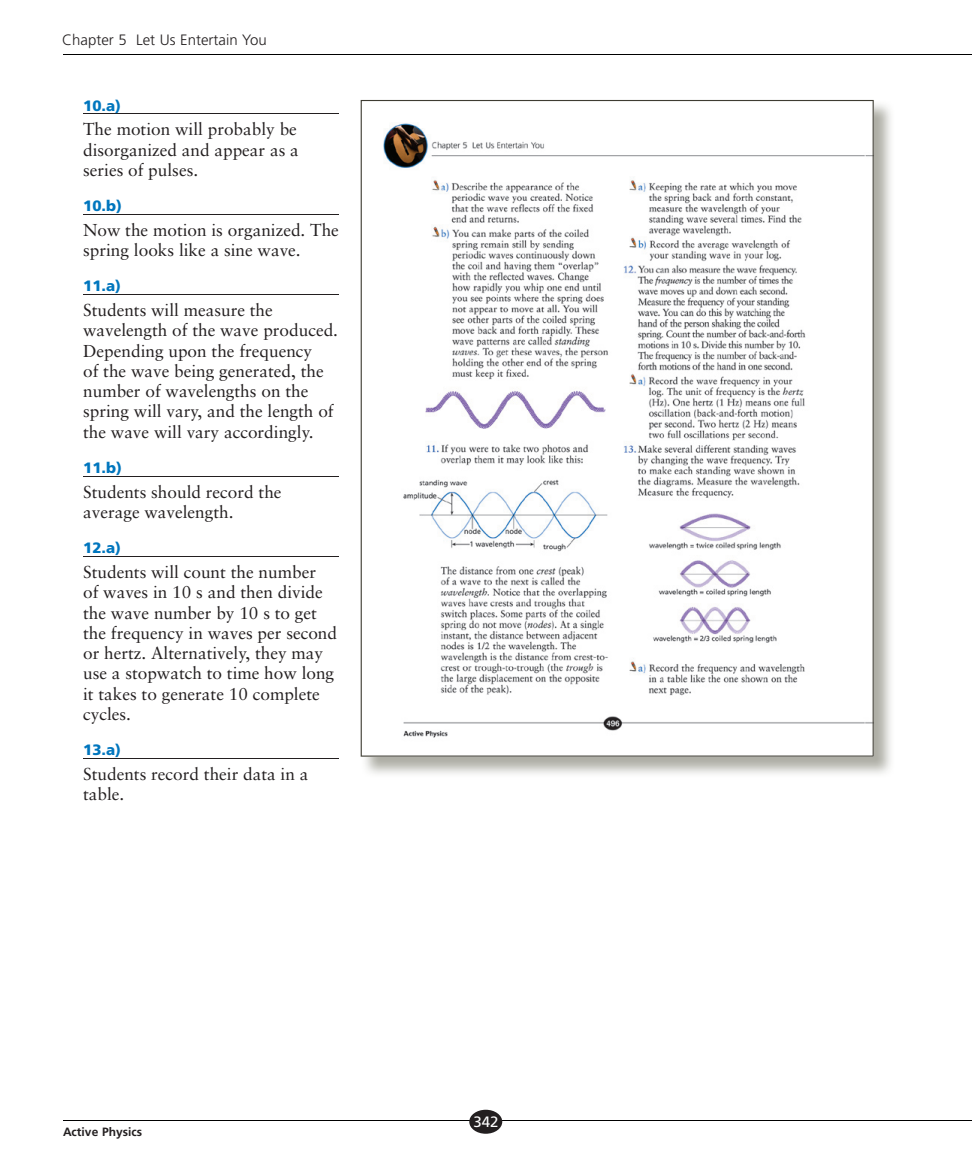
<style>
.page{position:relative;width:972px;height:1175px;background:#fff}
.page>*{position:absolute;margin:0;border:0;box-sizing:border-box;transform-origin:0 0}
.t1{font:17.25px/20.2px "Sabon";color:#231f20}
.t2{font:900 15px "Frutiger";color:#0076be}
.t3{font:300 15px "Frutiger";color:#231f20}
.t4{font:15px "Frutiger";color:#fff}
.t5{font:700 12px "Frutiger";color:#231f20}
</style>
<div class="page">
<hr style="left:63px;top:54px;width:909px;height:1px;background:#000">
<hr style="left:63px;top:1120px;width:909px;height:1px;background:#000">
<div style="left:469px;top:1109px;width:33px;height:24px;background:#231f20;border-radius:50%"></div>
<hr style="left:83px;top:114px;width:256px;height:1px;background:#231f20">
<hr style="left:83px;top:214px;width:256px;height:1px;background:#231f20">
<hr style="left:83px;top:294px;width:256px;height:1px;background:#231f20">
<hr style="left:83px;top:476px;width:256px;height:1px;background:#231f20">
<hr style="left:83px;top:556px;width:256px;height:1px;background:#231f20">
<hr style="left:83px;top:758px;width:256px;height:1px;background:#231f20">
<svg style="left:361px;top:100px;width:513px;height:656px"></svg>
<p class="t3" style="left:62px;top:31px;width:206px">Chapter 5 Let Us Entertain You</p>
<p class="t2" style="left:83px;top:96px;width:39px">10.a)</p>
<p class="t1" style="left:83px;top:119px;width:217px;text-align:justify">The motion will probably be disorganized and appear as a series of pulses.</p>
<p class="t2" style="left:83px;top:197px;width:40px">10.b)</p>
<p class="t1" style="left:83px;top:219px;width:257px">Now the motion is organized. The spring looks like a sine wave.</p>
<p class="t2" style="left:83px;top:277px;width:39px">11.a)</p>
<p class="t1" style="left:83px;top:300px;width:256px">Students will measure the wavelength of the wave produced.<br>Depending upon the frequency<br>of the wave being generated, the number of wavelengths on the spring will vary, and the length of the wave will vary accordingly.</p>
<p class="t2" style="left:83px;top:458px;width:40px">11.b)</p>
<p class="t1" style="left:83px;top:481px;width:200px">Students should record the average wavelength.</p>
<p class="t2" style="left:83px;top:539px;width:39px">12.a)</p>
<p class="t1" style="left:83px;top:561px;width:255px">Students will count the number<br>of waves in 10 s and then divide the wave number by 10 s to get the frequency in waves per second or hertz. Alternatively, they may use a stopwatch to time how long it takes to generate 10 complete cycles.</p>
<p class="t2" style="left:83px;top:740px;width:39px">13.a)</p>
<p class="t1" style="left:83px;top:763px;width:227px">Students record their data in a table.</p>
<p class="t5" style="left:63px;top:1124px;width:81px">Active Physics</p>
<p class="t4" style="left:474px;top:1112px;width:27px">342</p>
</div>
